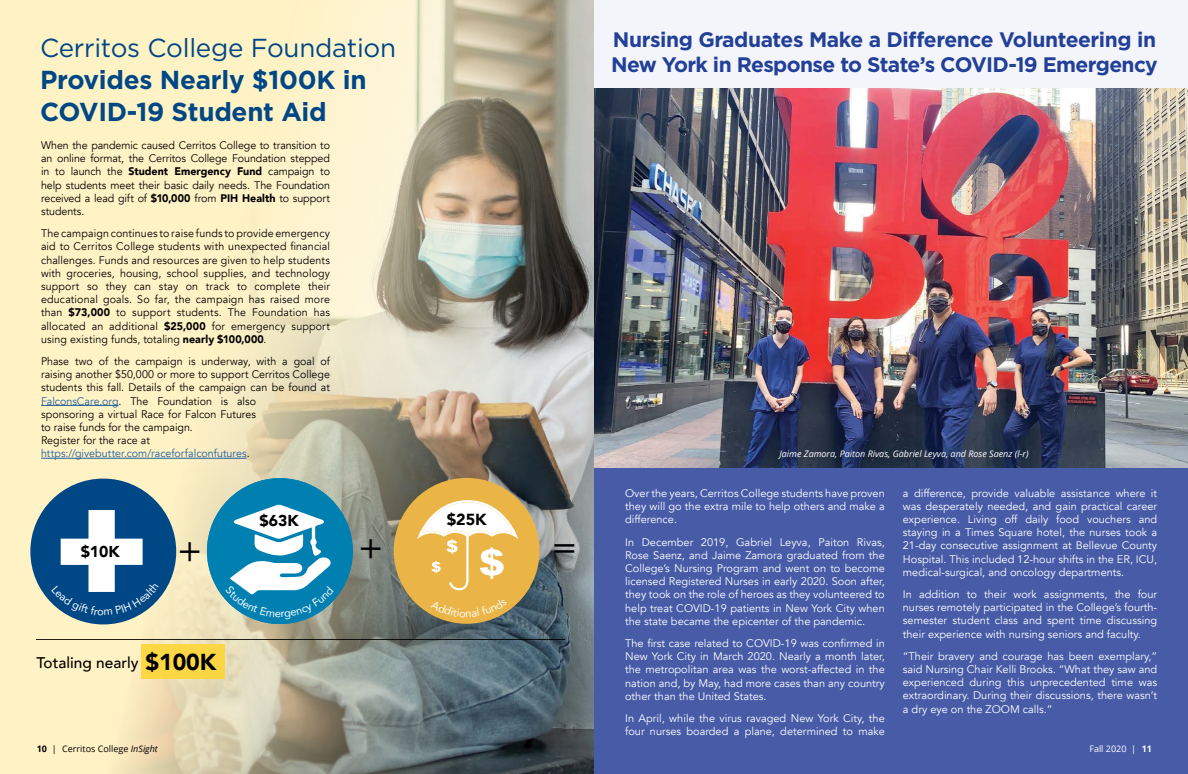
<style>
.page{position:relative;width:1188px;height:774px;background:#fff}
.page>*{position:absolute;margin:0;border:0;box-sizing:border-box;transform-origin:0 0}
._2_col_body{font:39px "Avenir";color:#000}
._2_col_body-2{font:38px "Avenir";color:#000}
._2_col_body-3{font:700 26px/32px "Gotham";letter-spacing:-.01em;color:#004785}
._2_col_body-4{font:700 21px/25.2px "Gotham";letter-spacing:-.03em;color:#224098}
._2_col_body-5{font:900 16px "Avenir";color:#000}
._2_col_body-6{font:900 15.7px "Avenir";color:#000}
._2_col_body-7{font:500 15.5px "Avenir";color:#000}
._2_col_body-8{font:11px/13.2px "Avenir";color:#fff;text-align:justify}
.paragraph{font:11px/13.2px "Avenir";color:#000;text-align:justify}
.paragraph-2{font:11px/13.2px "Avenir";color:#215e9e}
.t1{font:italic 9px "Open Sans";color:#fff}
.t2{font:9px "Open Sans";color:#000}
.t3{font:9px "Open Sans";color:#fff}
.s1{font-weight:400}
.s2{font-weight:900}
.s3{color:#215e9e}
.s4{color:#000}
.s5{font-weight:900;font-size:23px}
.s6{font-weight:700}
.s7{font-style:italic}
</style>
<div class="page">
<img style="left:0;top:0;width:594px;height:774px">
<img style="left:594px;top:88px;width:594px;height:380px">
<div style="left:594px;top:0;width:594px;height:88px;background:#f4f5fa"></div>
<div style="left:594px;top:468px;width:594px;height:306px;background:#475ba7"></div>
<hr style="left:41px;top:405px;width:77px;height:1px;background:#215e9e">
<hr style="left:41px;top:458px;width:206px;height:1px;background:#215e9e">
<div style="left:30px;top:479px;width:146px;height:145px;background:#004785;border-radius:50%"></div>
<div style="left:394px;top:478px;width:146px;height:146px;background:#eab546;border-radius:50%"></div>
<svg style="left:417px;top:500px;width:101px;height:90px"></svg>
<div style="left:27px;top:632px;width:546px;height:8px;background:#000;opacity:.75"></div>
<div style="left:141px;top:645px;width:84px;height:34px;background:#fcd643"></div>
<svg style="left:51px;top:510px;width:108px;height:105px"></svg>
<svg style="left:207px;top:478px;width:146px;height:146px"></svg>
<svg style="left:431px;top:611px;width:76px;height:6px"></svg>
<p class="_2_col_body-3" style="left:40px;top:32px;width:358px"><span class="s1">Cerritos College Foundation<br></span>Provides Nearly $100K in<br>COVID-19 Student Aid</p>
<p class="paragraph" style="left:41px;top:139px;width:291px">When the pandemic caused Cerritos College to transition to an online format, the Cerritos College Foundation stepped in to launch the <span class="s2">Student Emergency Fund</span> campaign to help students meet their basic daily needs. The Foundation received a lead gift of <span class="s2">$10,000</span> from <span class="s2">PIH Health</span> to support students.</p>
<p class="paragraph" style="left:41px;top:227px;width:291px">The campaign continues to raise funds to provide emergency aid to Cerritos College students with unexpected financial challenges. Funds and resources are given to help students with groceries, housing, school supplies, and technology support so they can stay on track to complete their educational goals. So far, the campaign has raised more than <span class="s2">$73,000</span> to support students. The Foundation has allocated an additional <span class="s2">$25,000</span> for emergency support using existing funds, totaling <span class="s2">nearly $100,000</span>.</p>
<p class="paragraph" style="left:41px;top:355px;width:290px;text-align:left">Phase two of the campaign is underway, with a goal of raising another $50,000 or more to support Cerritos College students this fall. Details of the campaign can be found at <span class="s3">FalconsCare.org</span>. The Foundation is also<br>sponsoring a virtual Race for Falcon Futures<br>to raise funds for the campaign.</p>
<p class="paragraph-2" style="left:41px;top:434px;width:210px"><span class="s4">Register for the race at </span>https://givebutter.com/raceforfalconfutures<span class="s4">.</span></p>
<p class="_2_col_body-6" style="left:81px;top:538px;width:41px">$10K</p>
<p class="_2_col_body-6" style="left:260px;top:507px;width:41px">$63K</p>
<p class="_2_col_body-5" style="left:447px;top:505px;width:41px">$25K</p>
<p class="_2_col_body-2" style="left:177px;top:527px;width:27px">+</p>
<p class="_2_col_body-2" style="left:358px;top:524px;width:27px">+</p>
<p class="_2_col_body" style="left:551px;top:524px;width:27px">=</p>
<p class="_2_col_body-7" style="left:36px;top:650px;width:182px">Totaling nearly <span class="s5">$100K</span></p>
<p class="_2_col_body-4" style="left:611px;top:26px;width:548px">Nursing Graduates Make a Difference Volunteering in<br>New York in Response to State’s COVID-19 Emergency</p>
<p class="t1" style="left:779px;top:447px;width:251px">Jaime Zamora, Paiton Rivas, Gabriel Leyva, and Rose Saenz (l-r)</p>
<p class="_2_col_body-8" style="left:625px;top:487px;width:261px">Over the years, Cerritos College students have proven they will go the extra mile to help others and make a difference.</p>
<p class="_2_col_body-8" style="left:625px;top:535px;width:261px">In December 2019, Gabriel Leyva, Paiton Rivas, Rose Saenz, and Jaime Zamora graduated from the College’s Nursing Program and went on to become licensed Registered Nurses in early 2020. Soon after, they took on the role of heroes as they volunteered to help treat COVID-19 patients in New York City when the state became the epicenter of the pandemic.</p>
<p class="_2_col_body-8" style="left:625px;top:637px;width:261px">The first case related to COVID-19 was confirmed in New York City in March 2020. Nearly a month later, the metropolitan area was the worst-affected in the nation and, by May, had more cases than any country other than the United States.</p>
<p class="_2_col_body-8" style="left:625px;top:712px;width:261px">In April, while the virus ravaged New York City, the four nurses boarded a plane, determined to make</p>
<p class="_2_col_body-8" style="left:903px;top:486px;width:256px">a difference, provide valuable assistance where it was desperately needed, and gain practical career experience. Living off daily food vouchers and staying in a Times Square hotel, the nurses took a 21-day consecutive assignment at Bellevue County Hospital. This included 12-hour shifts in the ER, ICU, medical-surgical, and oncology departments.</p>
<p class="_2_col_body-8" style="left:903px;top:588px;width:256px">In addition to their work assignments, the four nurses remotely participated in the College’s fourth&shy;semester student class and spent time discussing their experience with nursing seniors and faculty.</p>
<p class="_2_col_body-8" style="left:903px;top:650px;width:256px">“Their bravery and courage has been exemplary,” said Nursing Chair Kelli Brooks. “What they saw and experienced during this unprecedented time was extraordinary. During their discussions, there wasn’t a dry eye on the ZOOM calls.”</p>
<p class="t2" style="left:37px;top:743px;width:123px"><span class="s6">10</span> | Cerritos College <span class="s7">InSight</span></p>
<p class="t3" style="left:1089px;top:743px;width:64px">Fall 2020 | <span class="s6">11</span></p>
</div>
